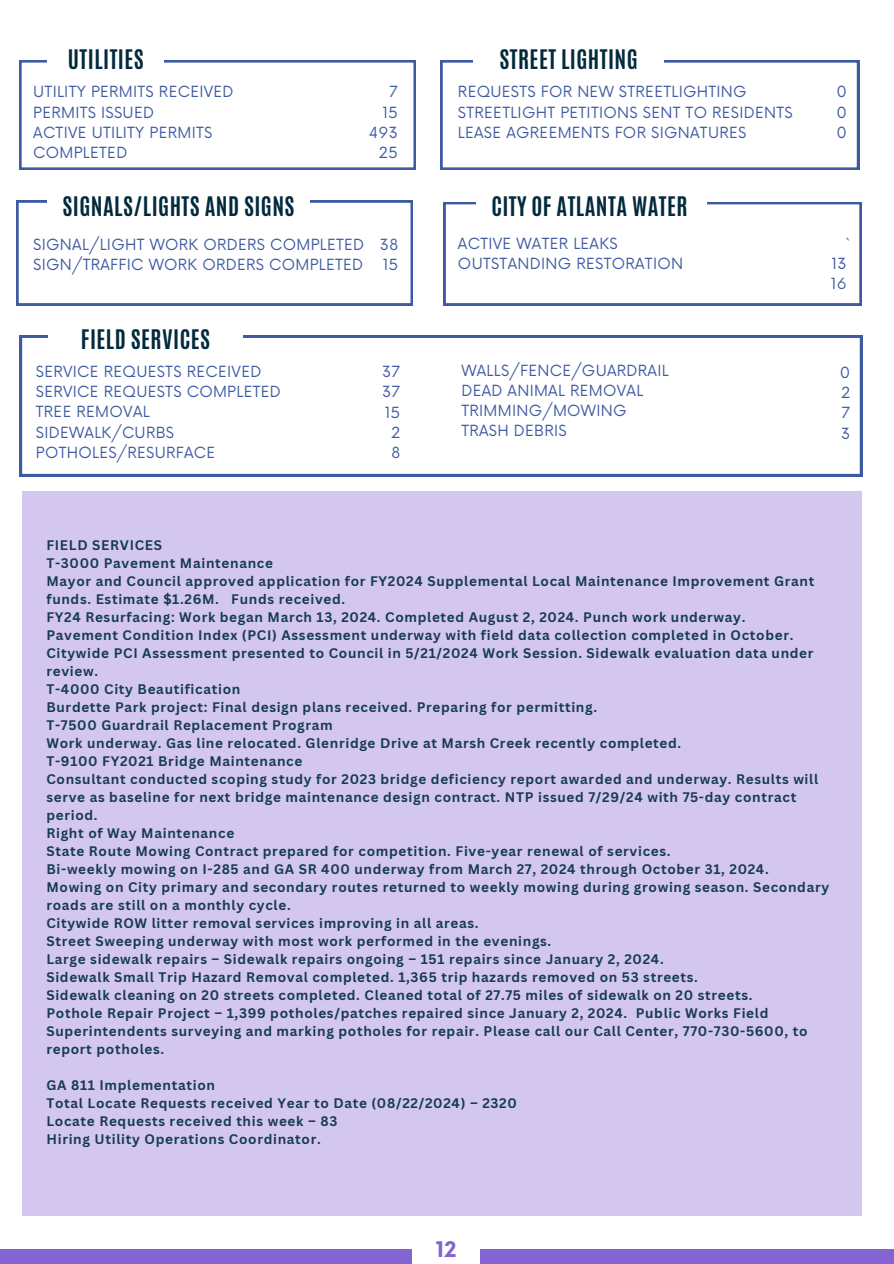
<style>
.page{position:relative;width:894px;height:1264px;background:#fff}
.page>*{position:absolute;margin:0;border:0;box-sizing:border-box;transform-origin:0 0}
.t1{font:700 22.5px "Antonio";letter-spacing:.02em;color:#022a3d}
.t2{font:700 21px "Now";color:#8463d3}
.t3{font:15px/20.2px "Now";letter-spacing:.02em;color:#3e5aa2}
.t4{font:700 13.5px/18px "Canva Sans";letter-spacing:.05em;color:#173b53}
</style>
<div class="page">
<div style="left:0;top:1249px;width:893px;height:14px;background:#8463d3"></div>
<div style="left:412px;top:1230px;width:68px;height:33px;background:#fff"></div>
<svg style="left:20px;top:336px;width:841px;height:140px"></svg>
<svg style="left:48px;top:336px;width:194px;height:33px"></svg>
<div style="left:23px;top:491px;width:838px;height:724px;background:#d3c7ef"></div>
<svg style="left:19px;top:60px;width:396px;height:109px"></svg>
<svg style="left:443px;top:202px;width:418px;height:103px"></svg>
<svg style="left:16px;top:200px;width:396px;height:105px"></svg>
<svg style="left:440px;top:60px;width:418px;height:110px"></svg>
<svg style="left:474px;top:60px;width:189px;height:29px"></svg>
<h1 class="t1" style="left:68px;top:43px;width:77px">UTILITIES</h1>
<p class="t3" style="left:33px;top:82px;width:202px">UTILITY PERMITS RECEIVED<br>PERMITS ISSUED<br>ACTIVE UTILITY PERMITS<br>COMPLETED</p>
<h1 class="t3" style="left:389px;top:83px;width:10px">7</h1>
<h2 class="t3" style="left:382px;top:103px;width:17px">15</h2>
<p class="t3" style="left:369px;top:123px;width:31px">493</p>
<p class="t3" style="left:379px;top:143px;width:20px">25</p>
<p class="t1" style="left:499px;top:43px;width:140px">STREET LIGHTING</p>
<p class="t3" style="left:458px;top:82px;width:336px">REQUESTS FOR NEW STREETLIGHTING<br>STREETLIGHT PETITIONS SENT TO RESIDENTS<br>LEASE AGREEMENTS FOR SIGNATURES</p>
<h3 class="t3" style="left:836px;top:83px;width:12px">0</h3>
<h3 class="t3" style="left:836px;top:103px;width:12px">0</h3>
<p class="t3" style="left:836px;top:123px;width:12px">0</p>
<p class="t1" style="left:62px;top:190px;width:233px">SIGNALS/LIGHTS AND SIGNS</p>
<h2 class="t1" style="left:491px;top:190px;width:198px">CITY OF ATLANTA WATER</h2>
<p class="t3" style="left:33px;top:235px;width:332px">SIGNAL/LIGHT WORK ORDERS COMPLETED<br>SIGN/TRAFFIC WORK ORDERS COMPLETED</p>
<p class="t3" style="left:380px;top:235px;width:20px">38</p>
<p class="t3" style="left:382px;top:255px;width:17px">15</p>
<p class="t1" style="left:81px;top:323px;width:131px">FIELD SERVICES</p>
<p class="t3" style="left:36px;top:362px;width:246px">SERVICE REQUESTS RECEIVED<br>SERVICE REQUESTS COMPLETED<br>TREE REMOVAL<br>SIDEWALK/CURBS<br>POTHOLES/RESURFACE</p>
<p class="t3" style="left:382px;top:362px;width:20px">37</p>
<p class="t3" style="left:382px;top:382px;width:20px">37</p>
<h2 class="t3" style="left:384px;top:403px;width:17px">15</h2>
<h1 class="t3" style="left:391px;top:423px;width:11px">2</h1>
<p class="t3" style="left:391px;top:443px;width:10px">8</p>
<p class="t3" style="left:458px;top:234px;width:226px">ACTIVE WATER LEAKS<br>OUTSTANDING RESTORATION</p>
<p class="t3" style="left:831px;top:234px;width:17px;text-align:right">`<br>13</p>
<h2 class="t3" style="left:830px;top:275px;width:17px">16</h2>
<p class="t3" style="left:461px;top:361px;width:209px">WALLS/FENCE/GUARDRAIL<br>DEAD ANIMAL REMOVAL<br>TRIMMING/MOWING<br>TRASH DEBRIS</p>
<h2 class="t3" style="left:839px;top:363px;width:12px">0</h2>
<h1 class="t3" style="left:840px;top:383px;width:11px">2</h1>
<p class="t3" style="left:841px;top:403px;width:10px">7</p>
<p class="t3" style="left:840px;top:424px;width:11px">3</p>
<p class="t4" style="left:46px;top:536px;width:784px">FIELD SERVICES<br>T-3000 Pavement Maintenance<br>Mayor and Council approved application for FY2024 Supplemental Local Maintenance Improvement Grant funds. Estimate $1.26M. Funds received.<br>FY24 Resurfacing: Work began March 13, 2024. Completed August 2, 2024. Punch work underway.<br>Pavement Condition Index (PCI) Assessment underway with field data collection completed in October.<br>Citywide PCI Assessment presented to Council in 5/21/2024 Work Session. Sidewalk evaluation data under review.<br>T-4000 City Beautification<br>Burdette Park project: Final design plans received. Preparing for permitting.<br>T-7500 Guardrail Replacement Program<br>Work underway. Gas line relocated. Glenridge Drive at Marsh Creek recently completed.<br>T-9100 FY2021 Bridge Maintenance<br>Consultant conducted scoping study for 2023 bridge deficiency report awarded and underway. Results will serve as baseline for next bridge maintenance design contract. NTP issued 7/29/24 with 75-day contract period.<br>Right of Way Maintenance<br>State Route Mowing Contract prepared for competition. Five-year renewal of services.<br>Bi-weekly mowing on I-285 and GA SR 400 underway from March 27, 2024 through October 31, 2024.<br>Mowing on City primary and secondary routes returned to weekly mowing during growing season. Secondary roads are still on a monthly cycle.<br>Citywide ROW litter removal services improving in all areas.<br>Street Sweeping underway with most work performed in the evenings.<br>Large sidewalk repairs – Sidewalk repairs ongoing – 151 repairs since January 2, 2024.<br>Sidewalk Small Trip Hazard Removal completed. 1,365 trip hazards removed on 53 streets.<br>Sidewalk cleaning on 20 streets completed. Cleaned total of 27.75 miles of sidewalk on 20 streets.<br>Pothole Repair Project – 1,399 potholes/patches repaired since January 2, 2024. Public Works Field Superintendents surveying and marking potholes for repair. Please call our Call Center, 770-730-5600, to report potholes.</p>
<h2 class="t4" style="left:46px;top:1076px;width:472px">GA 811 Implementation<br>Total Locate Requests received Year to Date (08/22/2024) – 2320<br>Locate Requests received this week – 83<br>Hiring Utility Operations Coordinator.</h2>
<h1 class="t2" style="left:435px;top:1237px;width:22px">12</h1>
</div>
